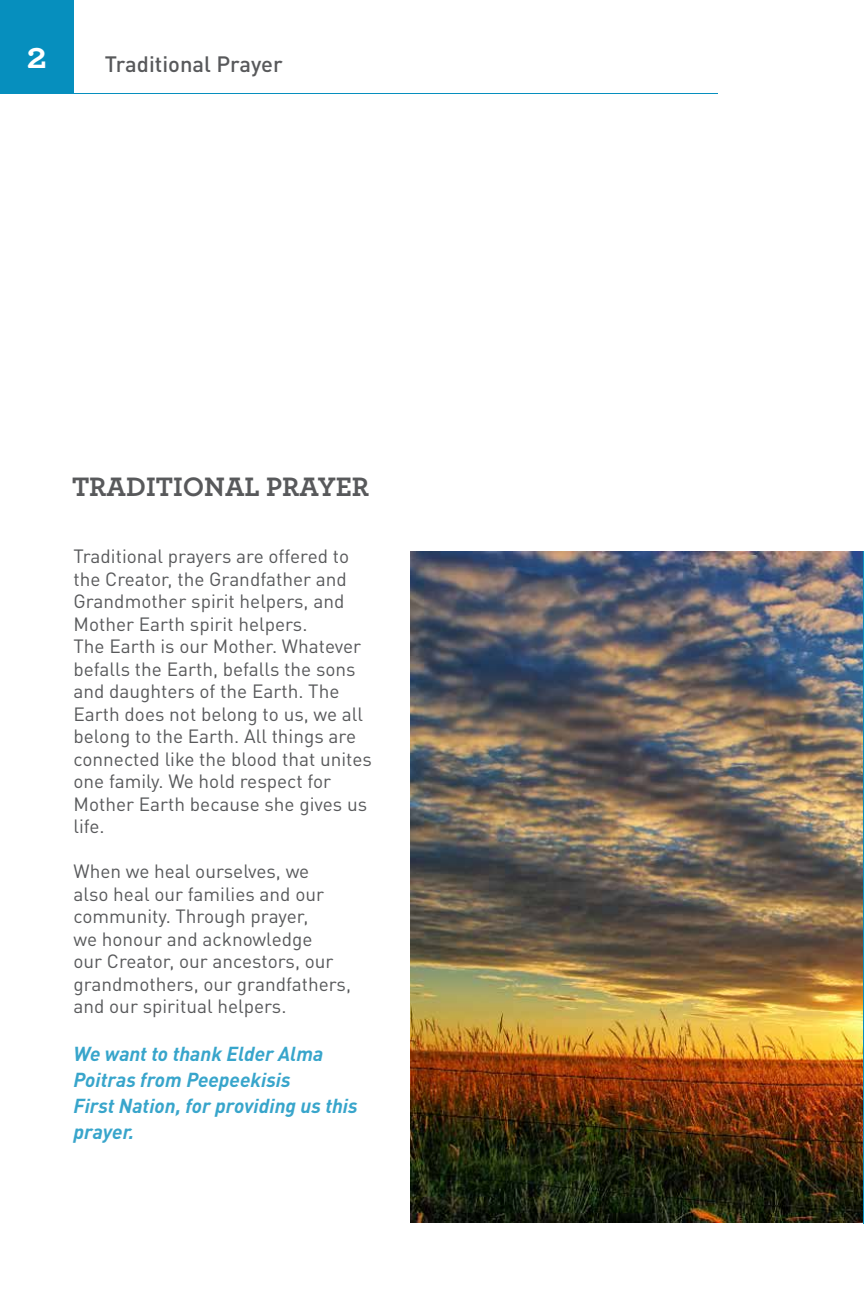
<style>
.page{position:relative;width:864px;height:1296px;background:#fff}
.page>*{position:absolute;margin:0;border:0;box-sizing:border-box;transform-origin:0 0}
.t1{font:700 38px "Archer";color:#fff}
.t2{font:700 28px "Archer";color:#58595b}
.t3{font:500 22px "DIN Pro";color:#58595b}
.t4{font:italic 700 20px/26px "DIN Pro";color:#38a5cb}
.t5{font:19px/22.4px "DIN Pro";color:#58595b}
</style>
<div class="page">
<div style="left:0;top:0;width:74px;height:94px;background:#068fbe"></div>
<hr style="left:0;top:93px;width:718px;height:1px;background:#068fbe">
<hr style="left:863px;top:552px;width:1px;height:672px;background:#068fbe">
<img style="left:410px;top:551px;width:453px;height:672px">
<h1 class="t1" style="left:27px;top:25px;width:22px">2</h1>
<p class="t3" style="left:105px;top:47px;width:179px">Traditional Prayer</p>
<h2 class="t2" style="left:72px;top:464px;width:299px">TRADITIONAL PRAYER</h2>
<p class="t5" style="left:74px;top:543px;width:300px">Traditional prayers are offered to the Creator, the Grandfather and<br>Grandmother spirit helpers, and<br>Mother Earth spirit helpers.<br>The Earth is our Mother. Whatever befalls the Earth, befalls the sons and daughters of the Earth. The<br>Earth does not belong to us, we all belong to the Earth. All things are connected like the blood that unites one family. We hold respect for<br>Mother Earth because she gives us life.</p>
<p class="t5" style="left:74px;top:858px;width:279px">When we heal ourselves, we<br>also heal our families and our community. Through prayer,<br>we honour and acknowledge<br>our Creator, our ancestors, our grandmothers, our grandfathers, and our spiritual helpers.</p>
<p class="t4" style="left:74px;top:1039px;width:286px">We want to thank Elder Alma<br>Poitras from Peepeekisis<br>First Nation, for providing us this prayer.</p>
</div>
